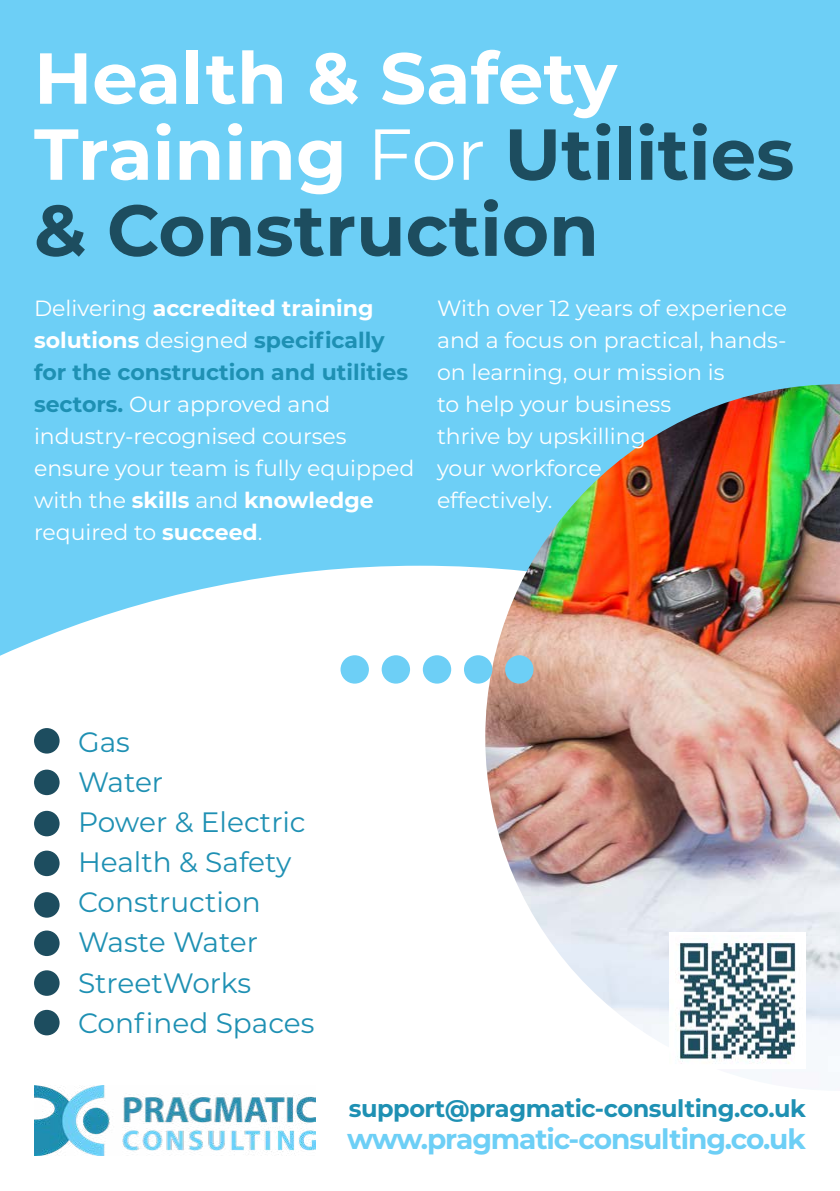
<style>
.page{position:relative;width:840px;height:1191px;background:#fff}
.page>*{position:absolute;margin:0;border:0;box-sizing:border-box;transform-origin:0 0}
.t1{font:700 72px/76px "Montserrat";color:#1d4d5f}
.t2{font:28px/40px "Montserrat";color:#1e90b3}
.t3{font:700 28px "Montserrat";letter-spacing:-.04em;color:#6dcff6}
.t4{font:700 24px "Montserrat";letter-spacing:-.02em;color:#1e90b3}
.t5{font:22px/32px "Montserrat";color:#fff}
.s1{color:#fff}
.s2{font-weight:400;color:#fff}
.s3{font-weight:700}
.s4{font-weight:700;color:#1e90b3}
</style>
<div class="page">
<div style="left:0;top:0;width:839px;height:1191px;background:#6dcff6"></div>
<div style="left:0;top:566px;width:839px;height:625px;background:#fff"></div>
<img style="left:34px;top:1085px;width:281px;height:70px">
<img style="left:485px;top:384px;width:354px;height:706px">
<div style="left:34px;top:728px;width:26px;height:25px;background:#1d4d5f;border-radius:50%"></div>
<div style="left:34px;top:970px;width:26px;height:25px;background:#1d4d5f;border-radius:50%"></div>
<div style="left:34px;top:930px;width:26px;height:26px;background:#1d4d5f;border-radius:50%"></div>
<div style="left:34px;top:892px;width:26px;height:25px;background:#1d4d5f;border-radius:50%"></div>
<div style="left:34px;top:850px;width:26px;height:26px;background:#1d4d5f;border-radius:50%"></div>
<div style="left:34px;top:811px;width:26px;height:25px;background:#1d4d5f;border-radius:50%"></div>
<div style="left:34px;top:769px;width:26px;height:26px;background:#1d4d5f;border-radius:50%"></div>
<div style="left:34px;top:1009px;width:26px;height:26px;background:#1d4d5f;border-radius:50%"></div>
<div style="left:422px;top:655px;width:29px;height:28px;background:#6dcff6;border-radius:50%"></div>
<div style="left:340px;top:655px;width:29px;height:28px;background:#6dcff6;border-radius:50%"></div>
<div style="left:381px;top:655px;width:29px;height:28px;background:#6dcff6;border-radius:50%"></div>
<div style="left:463px;top:655px;width:29px;height:28px;background:#6dcff6;border-radius:50%"></div>
<div style="left:505px;top:655px;width:28px;height:28px;background:#6dcff6;border-radius:50%"></div>
<div style="left:669px;top:932px;width:136px;height:136px;background:#fff"></div>
<img style="left:676px;top:941px;width:120px;height:123px">
<h1 class="t1" style="left:34px;top:37px;width:761px"><span class="s1">Health &amp; Safety<br>Training</span> <span class="s2">For</span> Utilities &amp; Construction</h1>
<p class="t5" style="left:34px;top:292px;width:381px">Delivering <span class="s3">accredited training solutions</span> designed <span class="s4">specifically for the construction and utilities sectors.</span> Our approved and industry-recognised courses ensure your team is fully equipped with the <span class="s3">skills</span> and <span class="s3">knowledge </span>required to <span class="s3">succeed</span>.</p>
<p class="t5" style="left:437px;top:292px;width:351px">With over 12 years of experience and a focus on practical, hands&shy;on learning, our mission is<br>to help your business<br>thrive by upskilling<br>your workforce<br>effectively.</p>
<p class="t2" style="left:78px;top:721px;width:238px">Gas<br>Water<br>Power &amp; Electric<br>Health &amp; Safety<br>Construction<br>Waste Water<br>StreetWorks<br>Confined Spaces</p>
<p class="t4" style="left:348px;top:1091px;width:458px">support@pragmatic-consulting.co.uk</p>
<p class="t3" style="left:347px;top:1118px;width:460px">www.pragmatic-consulting.co.uk</p>
</div>
